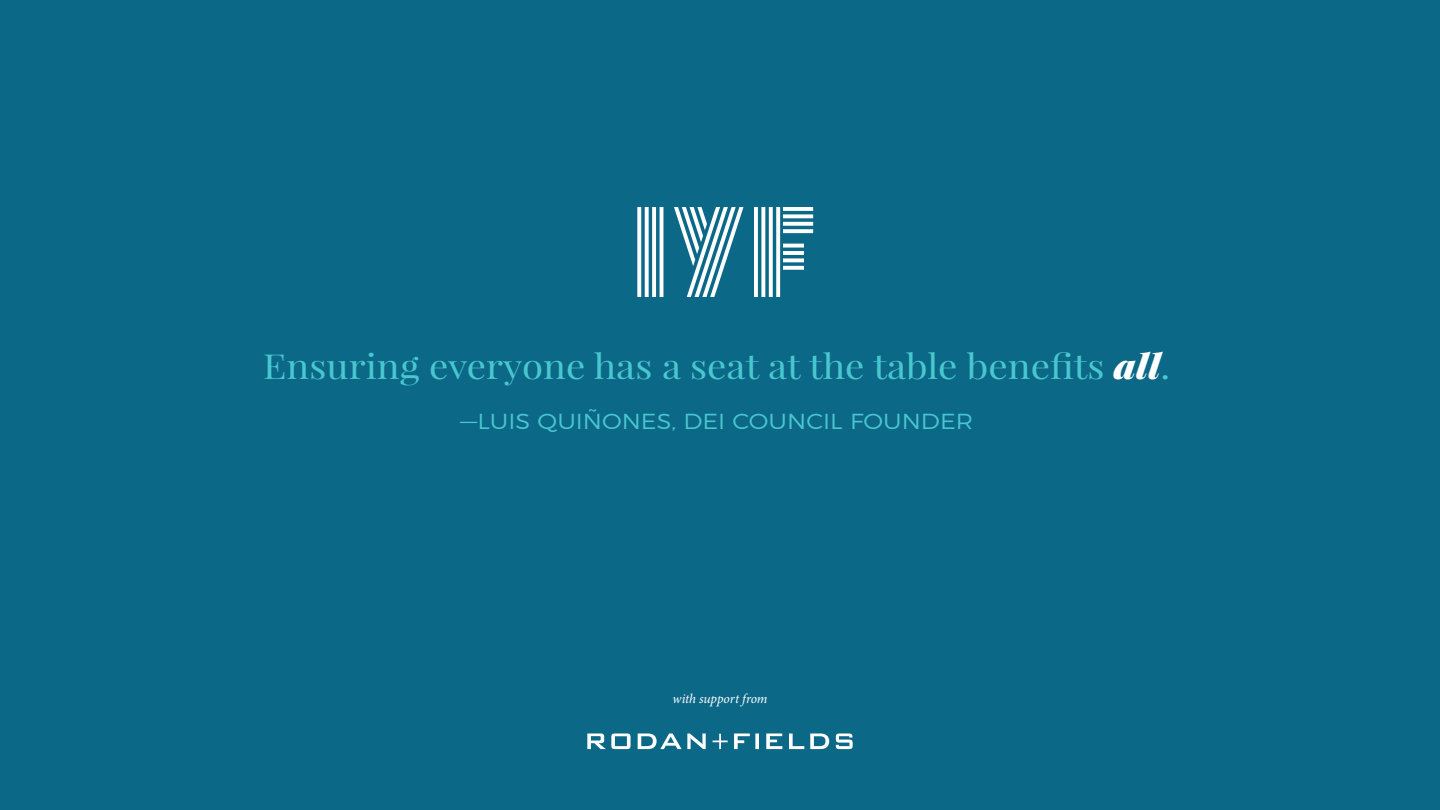
<style>
.page{position:relative;width:1440px;height:810px;background:#0c6887}
.page>*{position:absolute;margin:0;border:0;box-sizing:border-box;transform-origin:0 0}
.t1{font:34.5px "Playfair Display";color:#49c7cf;scale:1.11 1}
.t2{font:300 21.75px "Montserrat";color:#49c7cf;scale:1.11 1}
.t3{font:italic 13.5px "Minion Pro";letter-spacing:-.01em;color:#fff}
.s1{font-weight:900;font-style:italic;color:#fff}
</style>
<div class="page">
<svg style="left:637px;top:207px;width:26px;height:90px"></svg>
<svg style="left:754px;top:207px;width:59px;height:90px"></svg>
<svg style="left:674px;top:207px;width:70px;height:90px"></svg>
<svg style="left:587px;top:734px;width:266px;height:15px"></svg>
<p class="t1" style="left:263px;top:345px;width:819px">Ensuring everyone has a seat at the table benefits <span class="s1">all</span>.</p>
<p class="t2" style="left:460px;top:405px;width:464px">—LUIS QUIÑONES, DEI COUNCIL FOUNDER</p>
<p class="t3" style="left:672px;top:689px;width:97px">with support from</p>
</div>
